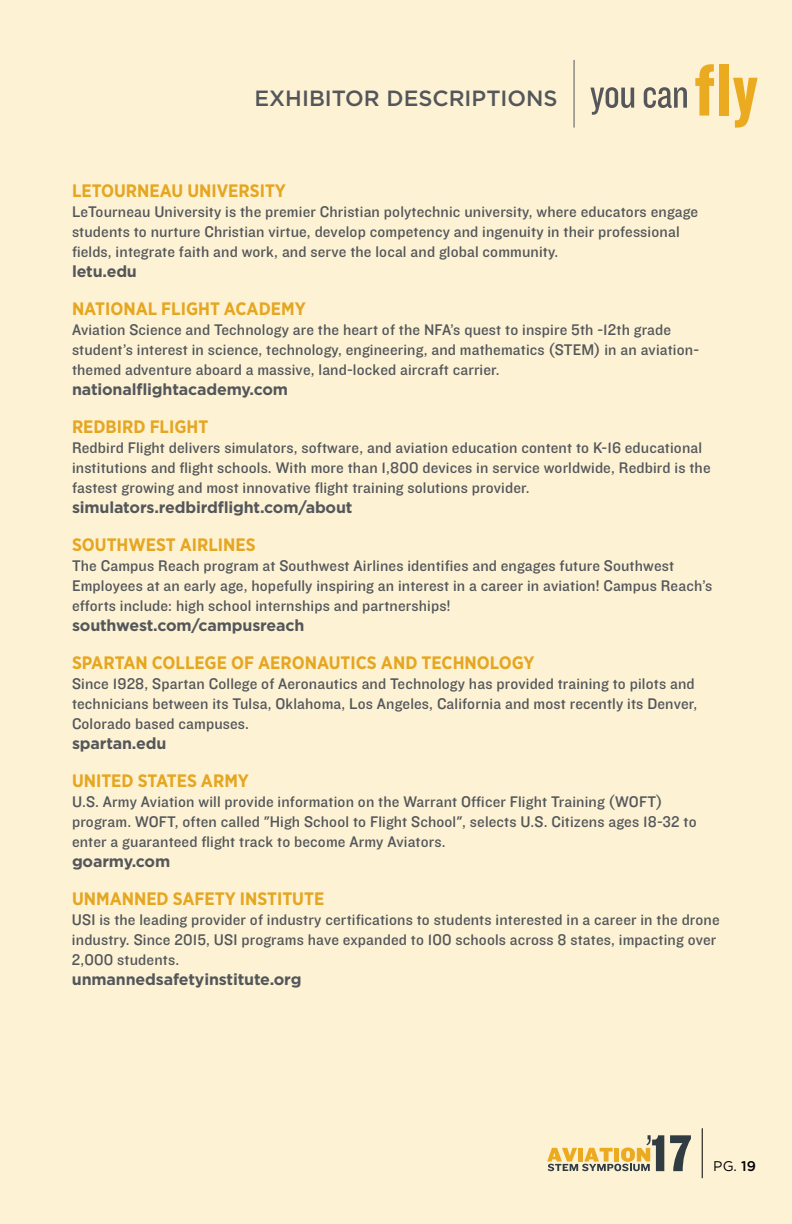
<style>
.page{position:relative;width:792px;height:1224px;background:#fef2d5}
.page>*{position:absolute;margin:0;border:0;box-sizing:border-box;transform-origin:0 0}
.t1{font:500 22px "Gotham";color:#53575a}
.t2{font:700 18px "Gotham Narrow";color:#e5a620}
.t3{font:16px/20px "Knockout 31 Junior Middlewt";letter-spacing:.01em;color:#53575a}
.t4{font:700 16px "Gotham";letter-spacing:-.01em;color:#53575a}
.t5{font:14px "Gotham";color:#000}
.s1{font-family:"Knockout 30 Junior Welterwt"}
.s2{font-weight:500}
</style>
<div class="page">
<svg style="left:547px;top:1135px;width:117px;height:36px"></svg>
<svg style="left:670px;top:1135px;width:21px;height:36px"></svg>
<hr style="left:702px;top:1128px;width:1px;height:50px;background:#000">
<svg style="left:590px;top:87px;width:44px;height:28px"></svg>
<svg style="left:644px;top:87px;width:43px;height:21px"></svg>
<svg style="left:695px;top:64px;width:19px;height:52px"></svg>
<div style="left:719px;top:64px;width:10px;height:52px;background:#ebab21"></div>
<svg style="left:733px;top:78px;width:25px;height:50px"></svg>
<hr style="left:574px;top:60px;width:1px;height:68px;background:#53575a">
<h1 class="t1" style="left:255px;top:84px;width:305px">EXHIBITOR DESCRIPTIONS</h1>
<p class="t2" style="left:72px;top:179px;width:216px">LETOURNEAU UNIVERSITY</p>
<p class="t3" style="left:72px;top:201px;width:628px">LeTourneau University is the premier Christian polytechnic university, where educators engage students to nurture Christian virtue, develop competency and ingenuity in their professional fields, integrate faith and work, and serve the local and global community.</p>
<p class="t4" style="left:72px;top:261px;width:66px">letu.edu</p>
<p class="t2" style="left:72px;top:297px;width:235px">NATIONAL FLIGHT ACADEMY</p>
<p class="t3" style="left:72px;top:319px;width:629px">Aviation Science and Technology are the heart of the NFA’s quest to inspire 5th -12th grade student’s interest in science, technology, engineering, and mathematics (STEM) in an aviation&shy;themed adventure aboard a massive, land-locked aircraft carrier.</p>
<p class="t4" style="left:72px;top:379px;width:218px">nationalflightacademy.com</p>
<p class="t2" style="left:72px;top:415px;width:138px">REDBIRD FLIGHT</p>
<p class="t3" style="left:72px;top:437px;width:640px">Redbird Flight delivers simulators, software, and aviation education content to K-16 educational institutions and flight schools. With more than 1,800 devices in service worldwide, Redbird is the fastest growing and most innovative flight training solutions provider.</p>
<p class="t4" style="left:72px;top:497px;width:282px">simulators.redbirdflight.com/about</p>
<p class="t2" style="left:72px;top:533px;width:185px">SOUTHWEST AIRLINES</p>
<p class="t3" style="left:72px;top:555px;width:642px">The Campus Reach program at Southwest Airlines identifies and engages future Southwest<br>Employees at an early age, hopefully inspiring an interest in a career in aviation! Campus Reach’s efforts include: high school internships and partnerships<span class="s1">!</span></p>
<p class="t4" style="left:72px;top:615px;width:234px">southwest.com/campusreach</p>
<p class="t2" style="left:72px;top:651px;width:464px">SPARTAN COLLEGE OF AERONAUTICS AND TECHNOLOGY</p>
<p class="t3" style="left:72px;top:673px;width:627px">Since 1928, Spartan College of Aeronautics and Technology has provided training to pilots and technicians between its Tulsa, Oklahoma, Los Angeles, California and most recently its Denver,<br>Colorado based campuses.</p>
<p class="t4" style="left:72px;top:733px;width:96px">spartan.edu</p>
<p class="t2" style="left:72px;top:769px;width:179px">UNITED STATES ARMY</p>
<p class="t3" style="left:72px;top:791px;width:626px">U.S. Army Aviation will provide information on the Warrant Officer Flight Training (WOFT) program. WOFT, often called "High School to Flight School", selects U.S. Citizens ages 18-32 to enter a guaranteed flight track to become Army Aviators.</p>
<p class="t4" style="left:72px;top:851px;width:100px">goarmy.com</p>
<p class="t2" style="left:72px;top:887px;width:254px">UNMANNED SAFETY INSTITUTE</p>
<p class="t3" style="left:72px;top:909px;width:649px">USI is the leading provider of industry certifications to students interested in a career in the drone industry. Since 2015, USI programs have expanded to 100 schools across 8 states, impacting over<br>2,000 students.</p>
<p class="t4" style="left:72px;top:969px;width:231px">unmannedsafetyinstitute.org</p>
<p class="t5" style="left:713px;top:1157px;width:44px">PG. <span class="s2">19</span></p>
</div>
